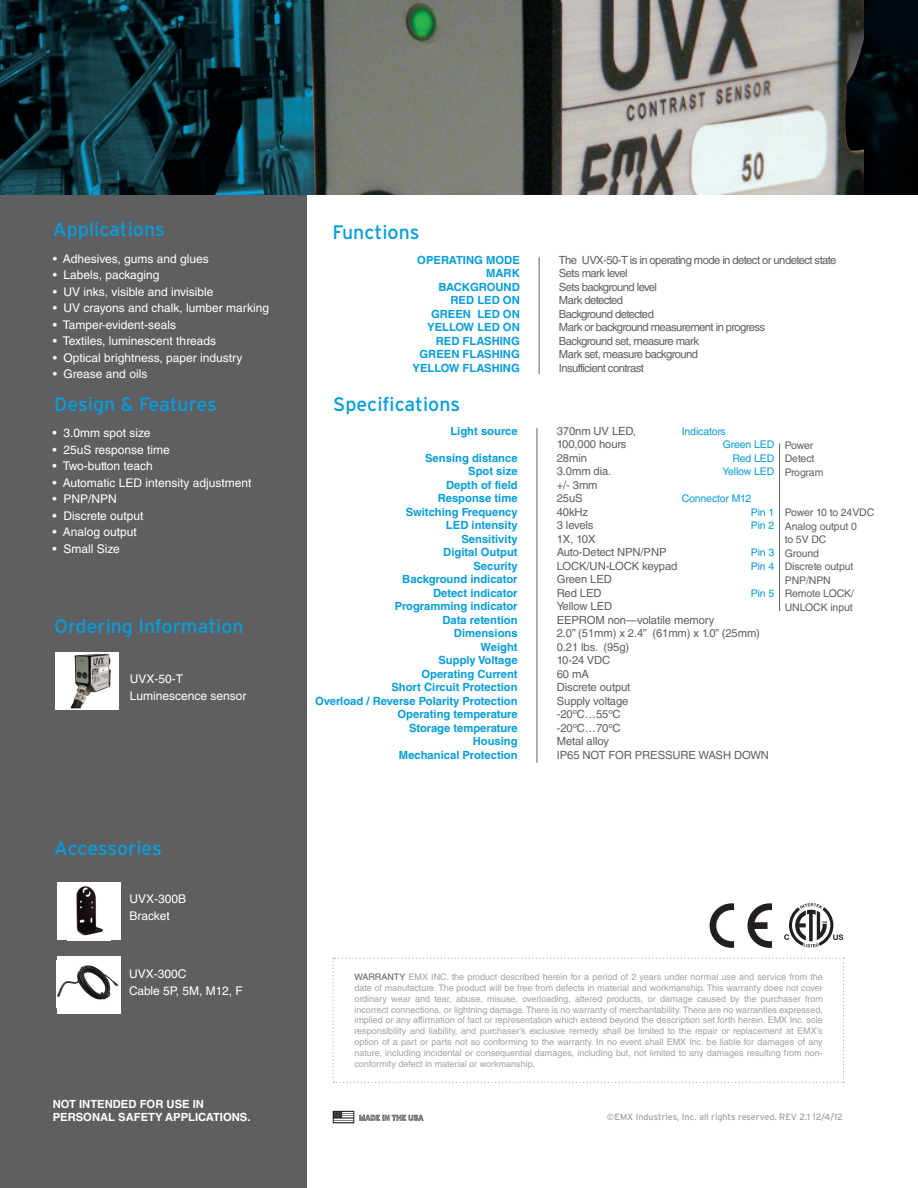
<style>
.page{position:relative;width:918px;height:1188px;background:#fff}
.page>*{position:absolute;margin:0;border:0;box-sizing:border-box;transform-origin:0 0}
.t1{font:19.5px "Interstate";color:#069ddc}
.t2{font:12px/16.5px "Helvetica LT Std";color:#fff}
.t3{font:700 11.25px/13.5px "Helvetica LT Std";color:#069ddc;text-align:right}
.t4{font:11.25px/13.5px "Helvetica LT Std";letter-spacing:-.01em;color:#5f5f62}
.t5{font:11.25px/13.5px "Helvetica LT Std";letter-spacing:-.05em;color:#5f5f62}
.t6{font:700 11.25px/13.5px "Helvetica LT Std";color:#fff}
.t7{font:10.5px/13.5px "Helvetica LT Std";letter-spacing:-.01em;color:#5f5f62}
.t8{font:10.5px/13.5px "Helvetica LT Std";letter-spacing:-.01em;color:#069ddc}
.t9{font:9px/10.8px "Helvetica LT Std";color:#a0a1a5;text-align:justify}
.t10{font:9px "Interstate";color:#a0a1a5}
.t11{font:7.5px "Interstate";color:#a0a1a5}
.s1{font-family:"Helvetica Neue"}
.s2{color:#5f5f62}
</style>
<div class="page">
<div style="left:0;top:0;width:306px;height:1188px;background:#5f5f62"></div>
<div style="left:333px;top:1111px;width:21px;height:12px;border:1px solid #231f20"></div>
<svg style="left:333px;top:1112px;width:91px;height:11px"></svg>
<img style="left:56px;top:652px;width:63px;height:57px">
<div style="left:57px;top:882px;width:63px;height:58px;background:#fff"></div>
<img style="left:76px;top:886px;width:27px;height:50px">
<div style="left:57px;top:956px;width:63px;height:57px;background:#fff"></div>
<img style="left:57px;top:965px;width:62px;height:35px">
<hr style="left:539px;top:257px;width:1px;height:117px;background:#5f5f62">
<hr style="left:537px;top:428px;width:1px;height:335px;background:#5f5f62">
<svg style="left:784px;top:903px;width:59px;height:44px"></svg>
<svg style="left:710px;top:903px;width:24px;height:45px"></svg>
<svg style="left:747px;top:903px;width:25px;height:45px"></svg>
<svg style="left:333px;top:958px;width:512px;height:125px"></svg>
<hr style="left:779px;top:443px;width:1px;height:168px;background:#5f5f62">
<img style="left:0;top:0;width:918px;height:195px">
<img style="left:310px;top:0;width:554px;height:195px">
<img style="left:71px;top:654px;width:40px;height:54px">
<h1 class="t1" style="left:53px;top:219px;width:114px">Applications</h1>
<h2 class="t2" style="left:53px;top:250px;width:158px">• Adhesives, gums and glues</h2>
<h2 class="t2" style="left:53px;top:267px;width:108px">• Labels, packaging</h2>
<h2 class="t2" style="left:53px;top:283px;width:162px">• UV inks, visible and invisible</h2>
<h2 class="t2" style="left:53px;top:300px;width:218px">• UV crayons and chalk, lumber marking</h2>
<h2 class="t2" style="left:53px;top:316px;width:125px">• Tamper-evident-seals</h2>
<h2 class="t2" style="left:53px;top:333px;width:165px">• Textiles, luminescent threads</h2>
<h2 class="t2" style="left:53px;top:349px;width:191px">• Optical brightness, paper industry</h2>
<h2 class="t2" style="left:53px;top:366px;width:96px">• Grease and oils</h2>
<h1 class="t1" style="left:54px;top:393px;width:164px">Design &amp; Features</h1>
<h2 class="t2" style="left:53px;top:425px;width:100px">• 3.0mm spot size</h2>
<h2 class="t2" style="left:53px;top:441px;width:119px">• 25uS response time</h2>
<h2 class="t2" style="left:53px;top:458px;width:102px">• Two-button teach</h2>
<h2 class="t2" style="left:53px;top:474px;width:201px">• Automatic LED intensity adjustment</h2>
<h2 class="t2" style="left:53px;top:491px;width:66px">• PNP/NPN</h2>
<h2 class="t2" style="left:53px;top:507px;width:93px">• Discrete output</h2>
<h2 class="t2" style="left:53px;top:524px;width:86px">• Analog output</h2>
<h2 class="t2" style="left:53px;top:540px;width:69px">• Small Size</h2>
<h1 class="t1" style="left:54px;top:615px;width:191px">Ordering I nformation</h1>
<h2 class="t2" style="left:130px;top:671px;width:118px">UVX-50-T<br>Luminescence sensor</h2>
<h1 class="t1" style="left:54px;top:837px;width:109px">Accessories</h1>
<h2 class="t2" style="left:130px;top:891px;width:58px">UVX-300B<br>Bracket</h2>
<h2 class="t2" style="left:129px;top:966px;width:115px">UVX-300C<br>Cable 5P, 5M, M12, F</h2>
<p class="t6" style="left:53px;top:1097px;width:199px">NOT INTENDED FOR USE IN<br>PERSONAL SAFETY APPLICATIONS.</p>
<h1 class="t1" style="left:332px;top:221px;width:89px">Functions</h1>
<p class="t3" style="left:486px;top:253px;width:35px;text-align:left;text-indent:-69px">OPERATING MODE mar</p>
<p class="t3" style="left:512px;top:266px;width:8px">k</p>
<p class="t3" style="left:438px;top:280px;width:41px">backgro</p>
<p class="t3" style="left:495px;top:280px;width:17px">und</p>
<p class="t3" style="left:450px;top:293px;width:9px">red</p>
<p class="t3" style="left:477px;top:293px;width:35px">led on</p>
<p class="t3" style="left:431px;top:307px;width:9px">green</p>
<p class="t3" style="left:477px;top:307px;width:35px">led on</p>
<p class="t3" style="left:427px;top:320px;width:85px">yellow led on</p>
<p class="t3" style="left:436px;top:334px;width:9px">red</p>
<p class="t3" style="left:463px;top:334px;width:45px">flashing</p>
<p class="t3" style="left:420px;top:347px;width:9px">green</p>
<p class="t3" style="left:413px;top:347px;width:95px">flashing<br>yellow flashing</p>
<h1 class="t1" style="left:333px;top:394px;width:129px">Specifications</h1>
<p class="t3" style="left:450px;top:424px;width:69px">Light source</p>
<p class="t3" style="left:315px;top:451px;width:204px">Sensing distance<br>Spot size<br>Depth of field<br>Response time<br>Switching Frequency<br>LED intensity<br>Sensitivity<br>Digital Output<br>Security<br>Background indicator<br>Detect indicator<br>Programming indicator<br>Data retention<br>Dimensions<br>Weight<br>Supply Voltage<br>Operating Current<br>Short Circuit Protection<br>Overload / Reverse Polarity Protection<br>Operating temperature<br>Storage temperature<br>Housing<br>Mechanical Protection</p>
<p class="t5" style="left:559px;top:253px;width:279px">The UVX-50-T is in operating mode in detect or undetect state<br>Sets mark level<br>Sets background level<br>Mark detected<br>Background detected<br>Mark or background measurement in progress<br>Background set, measure mark<br>Mark set, measure background<br>Insufficient contrast</p>
<p class="t4" style="left:557px;top:424px;width:214px">370nm UV LED,<br>100,000 hours<br>28min<br>3.0mm dia.<br>+/- 3mm<br>25uS<br>40kHz<br>3 levels<br>1X, 10X<br>Auto-Detect NPN/PNP<br>LOCK/UN-LOCK keypad<br>Green LED<br>Red LED<br>Yellow LED<br>EEPROM non—volatile memory<br>2.0” (51mm) x 2.4” (61mm) x 1.0” (25mm)<br>0.21 lbs. (95g)<br>10-24 VDC<br>60 mA<br>Discrete output<br>Supply voltage<br>-20<span class="s1">º</span>C…55<span class="s1">º</span>C<br>-20<span class="s1">º</span>C…70<span class="s1">º</span>C<br>Metal alloy<br>IP65 NOT FOR PRESSURE WASH DOWN</p>
<p class="t8" style="left:682px;top:424px;width:46px">Indicators</p>
<p class="t8" style="left:723px;top:438px;width:53px">Green LED</p>
<p class="t8" style="left:733px;top:451px;width:43px">Red LED</p>
<p class="t8" style="left:723px;top:465px;width:53px">Yellow LED</p>
<p class="t8" style="left:751px;top:492px;width:25px;text-indent:-69px">Connector M12<br>Pin 1<br>Pin 2</p>
<p class="t8" style="left:751px;top:546px;width:25px">Pin 3<br>Pin 4</p>
<p class="t8" style="left:751px;top:586px;width:25px">Pin 5</p>
<p class="t7" style="left:785px;top:438px;width:40px">Power<br>Detect<br>Program</p>
<p class="t7" style="left:785px;top:506px;width:91px">Power 10 to 24VDC<br>Analog output 0<br>to 5V DC<br>Ground<br>Discrete output<br>PNP/NPN<br>Remote LOCK/<br>UNLOCK input</p>
<p class="t9" style="left:354px;top:972px;width:470px"><span class="s2">WARRANTY</span> EMX INC. the product described herein for a period of 2 years under normal use and service from the date of manufacture. The product will be free from defects in material and workmanship. This warranty does not cover ordinary wear and tear, abuse, misuse, overloading, altered products, or damage caused by the purchaser from incorrect connections, or lightning damage. There is no warranty of merchantability. There are no warranties expressed, implied or any affirmation of fact or representation which extend beyond the description set forth herein. EMX Inc. sole responsibility and liability, and purchaser’s exclusive remedy shall be limited to the repair or replacement at EMX’s option of a part or parts not so conforming to the warranty. In no event shall EMX Inc. be liable for damages of any nature, including incidental or consequential damages, including but, not limited to any damages resulting from non&shy;conformity defect in material or workmanship.</p>
<p class="t11" style="left:359px;top:1114px;width:66px">MADE IN THE USA</p>
<p class="t10" style="left:607px;top:1112px;width:237px">©EM X I ndustries, I nc. all rights reserved. REV 2.1 12/4/12</p>
</div>
